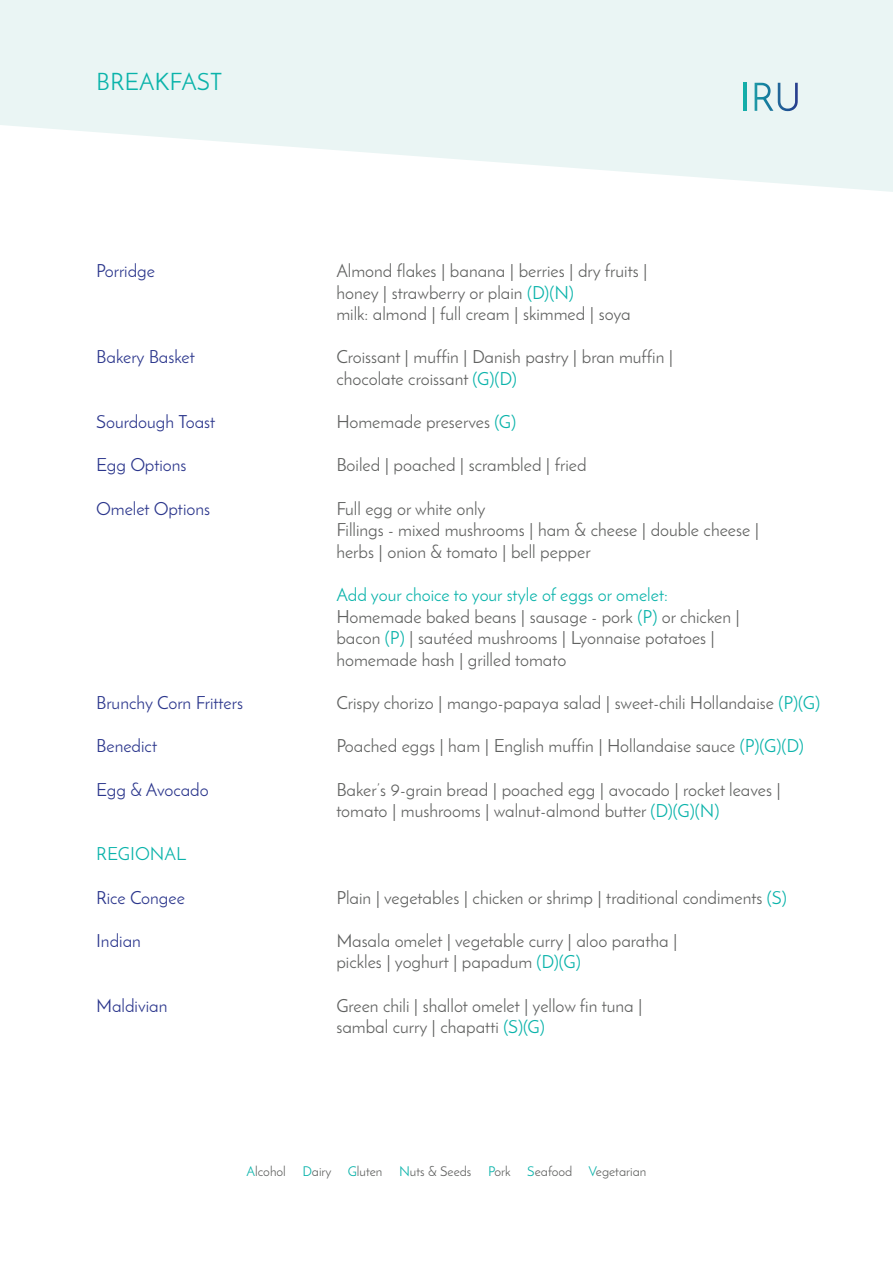
<style>
.page{position:relative;width:893px;height:1263px;background:#fff}
.page>*{position:absolute;margin:0;border:0;box-sizing:border-box;transform-origin:0 0}
.t1{font:23.85px "Josefin Sans";color:#0ab3aa}
.t2{font:18px/21.6px "Josefin Sans";color:#606160}
.t3{font:18px "Josefin Sans";color:#2b368c}
.t4{font:18px "Josefin Sans";color:#0ab3aa}
.t5{font:13.5px "Josefin Sans";color:#606160}
.s1{color:#0ab3aa}
</style>
<div class="page">
<svg style="left:0;top:0;width:893px;height:192px;fill:#eaf5f4"></svg>
<hr style="left:744px;top:83px;width:3px;height:28px;background:#15aca9">
<svg style="left:755px;top:83px;width:43px;height:28px"></svg>
<h1 class="t1" style="left:96px;top:67px;width:128px">BREAKFAST</h1>
<p class="t3" style="left:96px;top:260px;width:60px">Porridge</p>
<p class="t3" style="left:96px;top:346px;width:100px">Bakery Basket</p>
<p class="t3" style="left:96px;top:411px;width:121px">Sourdough Toast</p>
<p class="t3" style="left:96px;top:454px;width:92px">Egg Options</p>
<p class="t3" style="left:96px;top:497px;width:115px">Omelet Options</p>
<p class="t3" style="left:96px;top:692px;width:148px">Brunchy Corn Fritters</p>
<p class="t3" style="left:96px;top:735px;width:62px">Benedict</p>
<p class="t3" style="left:96px;top:778px;width:114px">Egg &amp; Avocado</p>
<p class="t4" style="left:96px;top:843px;width:92px">REGIONAL</p>
<p class="t3" style="left:96px;top:886px;width:90px">Rice Congee</p>
<p class="t3" style="left:96px;top:929px;width:46px">Indian</p>
<p class="t3" style="left:96px;top:994px;width:73px">Maldivian</p>
<p class="t2" style="left:336px;top:260px;width:313px">Almond flakes | banana | berries | dry fruits | honey | strawberry or plain <span class="s1">(D)(N)<br></span>milk: almond | full cream | skimmed | soya</p>
<p class="t2" style="left:336px;top:346px;width:338px">Croissant | muffin | Danish pastry | bran muffin | chocolate croissant <span class="s1">(G)(D)</span></p>
<p class="t2" style="left:336px;top:411px;width:181px">Homemade preserves <span class="s1">(G)</span></p>
<p class="t2" style="left:336px;top:454px;width:252px">Boiled | poached | scrambled | fried</p>
<p class="t2" style="left:336px;top:497px;width:424px">Full egg or white only<br>Fillings - mixed mushrooms | ham &amp; cheese | double cheese | herbs | onion &amp; tomato | bell pepper</p>
<p class="t2" style="left:336px;top:584px;width:405px"><span class="s1">Add your choice to your style of eggs or omelet:<br></span>Homemade baked beans | sausage - pork <span class="s1">(P)</span> or chicken | bacon <span class="s1">(P)</span> | sautéed mushrooms | Lyonnaise potatoes | homemade hash | grilled tomato</p>
<p class="t2" style="left:336px;top:692px;width:485px">Crispy chorizo | mango-papaya salad | sweet-chili Hollandaise <span class="s1">(P)(G)</span></p>
<p class="t2" style="left:336px;top:735px;width:469px">Poached eggs | ham | English muffin | Hollandaise sauce <span class="s1">(P)(G)(D)</span></p>
<p class="t2" style="left:336px;top:778px;width:446px">Baker’s 9-grain bread | poached egg | avocado | rocket leaves | tomato | mushrooms | walnut-almond butter <span class="s1">(D)(G)(N)</span></p>
<p class="t2" style="left:336px;top:886px;width:452px">Plain | vegetables | chicken or shrimp | traditional condiments <span class="s1">(S)</span></p>
<p class="t2" style="left:336px;top:929px;width:343px">Masala omelet | vegetable curry | aloo paratha | pickles | yoghurt | papadum <span class="s1">(D)(G)</span></p>
<p class="t2" style="left:336px;top:994px;width:308px">Green chili | shallot omelet | yellow fin tuna | sambal curry | chapatti <span class="s1">(S)(G)</span></p>
<p class="t5" style="left:247px;top:1163px;width:401px"><span class="s1">A</span>lcohol <span class="s1">D</span>airy <span class="s1">G</span>luten <span class="s1">N</span>uts &amp; Seeds <span class="s1">P</span>ork <span class="s1">S</span>eafood <span class="s1">V</span>egetarian</p>
</div>
